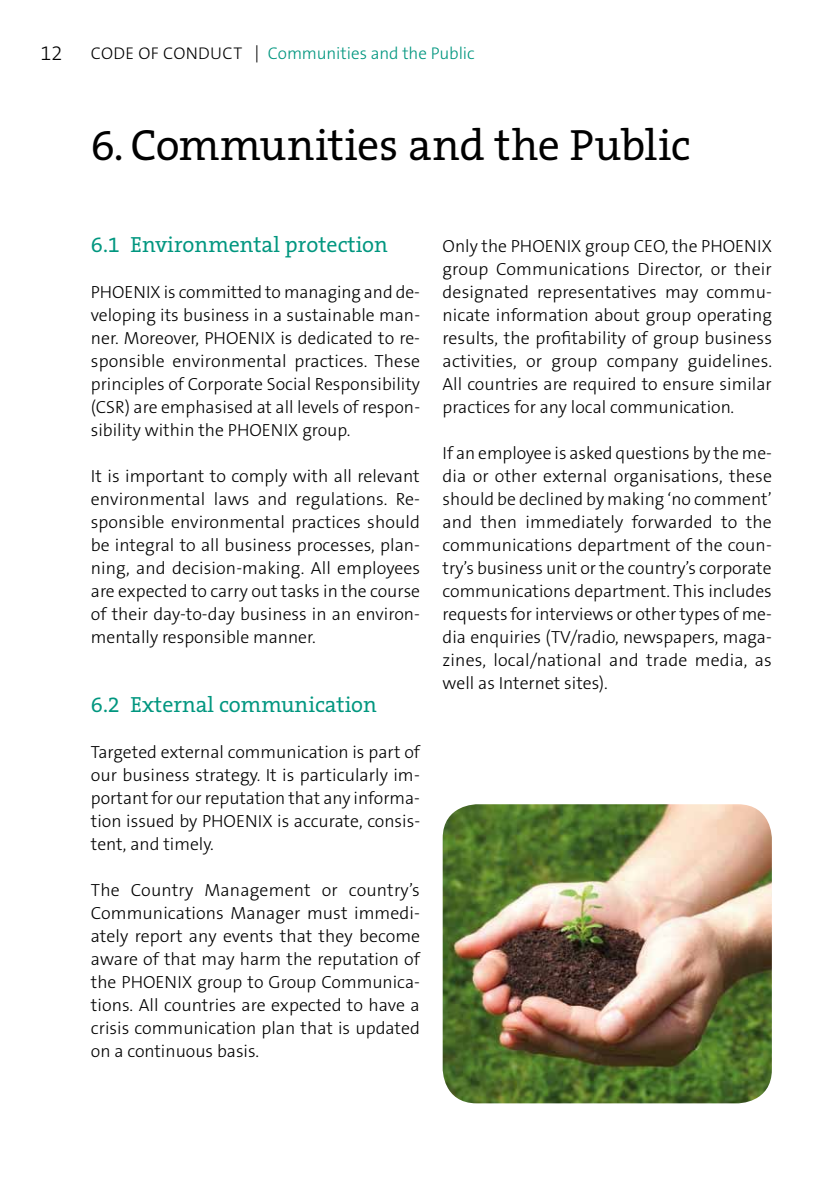
<style>
.page{position:relative;width:840px;height:1191px;background:#fff}
.page>*{position:absolute;margin:0;border:0;box-sizing:border-box;transform-origin:0 0}
.t1{font:44px "The Serif Office";letter-spacing:-.01em;color:#000}
.t2{font:22px "The Serif Office";color:#00967f}
.t3{font:300 20px "The Sans Os F";color:#000}
.t4{font:300 17.6px/23px "The Sans Os F";color:#000;text-align:justify}
.t5{font:300 17px "The Sans Os F";color:#00967f}
.s1{color:#000}
</style>
<div class="page">
<img style="left:442px;top:804px;width:329px;height:299px">
<p class="t3" style="left:40px;top:40px;width:23px">12</p>
<p class="t5" style="left:91px;top:42px;width:385px"><span class="s1">Code of Conduct ↕</span>Communities and the Public</p>
<h1 class="t1" style="left:91px;top:117px;width:601px">6. Communities and the Public</h1>
<p class="t2" style="left:91px;top:230px;width:298px">6.1 Environmental protection</p>
<p class="t4" style="left:91px;top:281px;width:33px">PHOEN</p>
<p class="t4" style="left:91px;top:281px;width:330px;text-indent:55px">IX is committed to managing and de&shy;veloping its business in a sustainable man&shy;ner. Moreover, PHOEN</p>
<p class="t4" style="left:91px;top:327px;width:330px;text-indent:169px">IX is dedicated to re&shy;sponsible environmental practices. These principles of Corporate Social Responsibility (CSR) are emphasised at all levels of respon&shy;sibility within the PHOEN</p>
<p class="t4" style="left:283px;top:419px;width:68px">IX group.</p>
<p class="t4" style="left:91px;top:465px;width:330px">It is important to comply with all relevant environmental laws and regulations. Re&shy;sponsible environmental practices should be integral to all business processes, plan&shy;ning, and decision-making. All employees are expected to carry out tasks in the course of their day-to-day business in an environ&shy;mentally responsible manner.</p>
<p class="t2" style="left:91px;top:690px;width:287px">6.2 External communication</p>
<p class="t4" style="left:91px;top:741px;width:331px">Targeted external communication is part of our business strategy. It is particularly im&shy;portant for our reputation that any informa&shy;tion issued by PHOEN</p>
<p class="t4" style="left:258px;top:810px;width:163px">IX is accurate, consis-</p>
<p class="t4" style="left:91px;top:833px;width:124px">tent, and timely.</p>
<p class="t4" style="left:91px;top:879px;width:331px">The Country Management or country’s Communications Manager must immedi&shy;ately report any events that they become aware of that may harm the reputation of the PHOEN</p>
<p class="t4" style="left:91px;top:971px;width:330px;text-indent:87px">IX group to Group Communica&shy;tions. All countries are expected to have a crisis communication plan that is updated on a continuous basis.</p>
<p class="t4" style="left:442px;top:235px;width:102px">Only the PHOEN</p>
<p class="t4" style="left:566px;top:235px;width:168px">IX group CEO, the PHOEN</p>
<p class="t4" style="left:442px;top:235px;width:331px;text-indent:314px">IX group Communications Director, or their designated representatives may commu&shy;nicate information about group operating results, the profitability of group business activities, or group company guidelines.<br>All countries are required to ensure similar practices for any local communication.</p>
<p class="t4" style="left:442px;top:442px;width:331px">If an employee is asked questions by the me&shy;dia or other external organisations, these should be declined by making ‘no comment’ and then immediately forwarded to the communications department of the coun&shy;try’s business unit or the country’s corporate communications department. This includes requests for interviews or other types of me&shy;dia enquiries (TV/radio, newspapers, maga&shy;zines, local/national and trade media, as well as Internet sites).</p>
</div>
